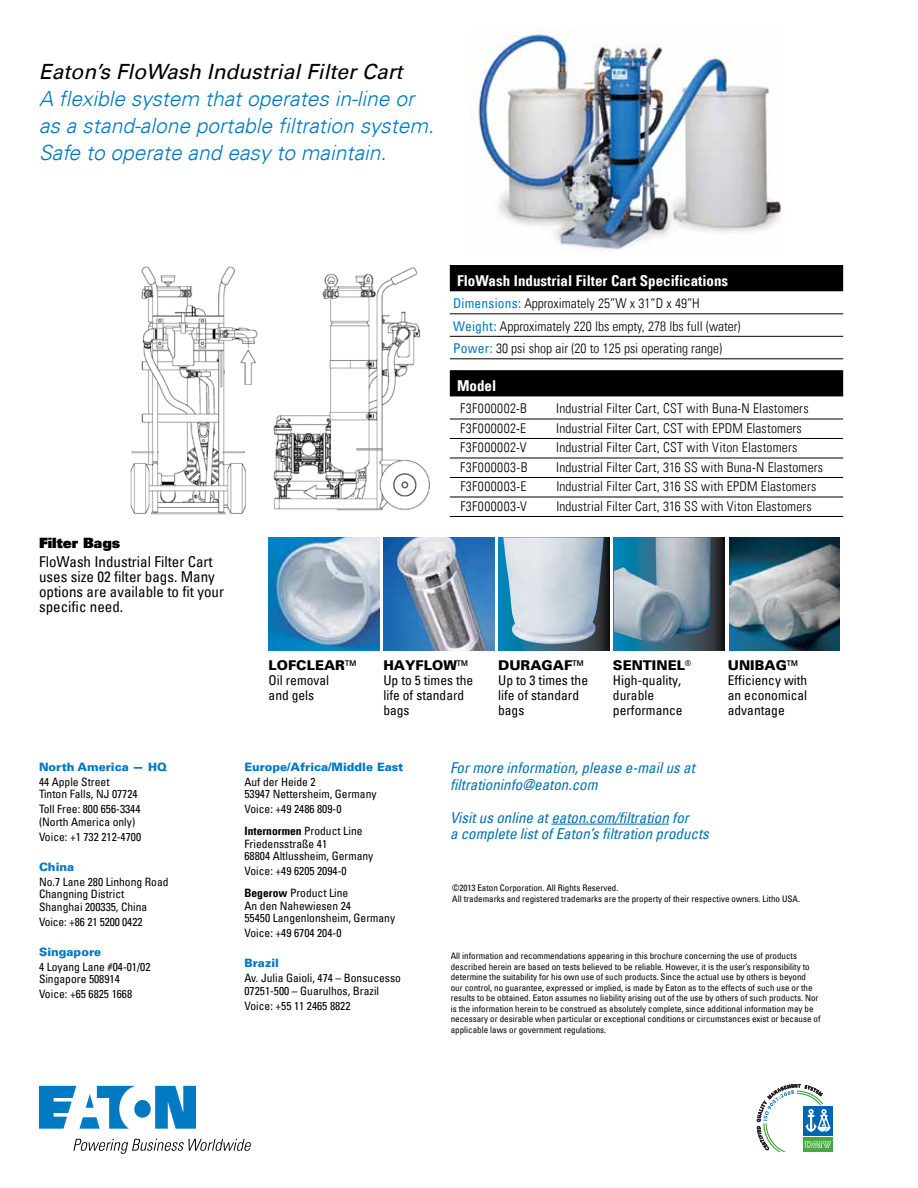
<style>
.page{position:relative;width:918px;height:1188px;background:#fff}
.page>*{position:absolute;margin:0;border:0;box-sizing:border-box;transform-origin:0 0}
.t1{font:italic 300 21px/27px "Univers LT";color:#0079c1}
.t2{font:italic 21px "Univers LT";color:#000}
.t3{font:italic condensed 15px/16.5px "Univers LT";color:#0070b2}
.t4{font:condensed 15px/15px "Univers LT";color:#000}
.t5{font:700 condensed 15px "Univers LT";color:#fff}
.t6{font:900 14.25px "Univers LT";color:#000}
.t7{font:300 condensed 13.5px/22.5px "Univers LT";letter-spacing:.01em;color:#000}
.t8{font:condensed 13.5px/15px "Univers LT";color:#000}
.t9{font:300 condensed 13.5px "Univers LT";letter-spacing:.035em;color:#000}
.t10{font:condensed 11.55px/12.8px "Univers LT";color:#000}
.t11{font:900 11.55px "Univers LT";color:#0079c1}
.t12{font:condensed 9px/10.5px "Univers LT";color:#000}
.s1{font-weight:400;color:#0079c1}
.s2{font-weight:900;font-stretch:normal}
.s3{font-weight:700}
</style>
<div class="page">
<img style="left:268px;top:537px;width:112px;height:113px">
<img style="left:384px;top:537px;width:111px;height:113px">
<svg style="left:499px;top:537px;width:111px;height:113px;background:#194e64"></svg>
<img style="left:503px;top:537px;width:101px;height:107px">
<svg style="left:614px;top:537px;width:111px;height:113px;background:#25333a"></svg>
<img style="left:614px;top:537px;width:98px;height:109px">
<img style="left:729px;top:537px;width:111px;height:113px">
<img style="left:130px;top:266px;width:128px;height:249px">
<img style="left:273px;top:267px;width:157px;height:244px">
<div style="left:450px;top:265px;width:393px;height:26px;background:#000"></div>
<hr style="left:450px;top:313px;width:393px;height:1px;background:#000">
<hr style="left:450px;top:336px;width:393px;height:1px;background:#000">
<hr style="left:450px;top:358px;width:393px;height:1px;background:#000">
<div style="left:450px;top:370px;width:393px;height:26px;background:#000"></div>
<hr style="left:450px;top:419px;width:393px;height:1px;background:#000">
<hr style="left:450px;top:438px;width:393px;height:1px;background:#000">
<hr style="left:450px;top:458px;width:393px;height:1px;background:#000">
<hr style="left:450px;top:477px;width:393px;height:1px;background:#000">
<hr style="left:450px;top:497px;width:393px;height:1px;background:#000">
<hr style="left:450px;top:516px;width:393px;height:1px;background:#000">
<img style="left:471px;top:27px;width:311px;height:224px">
<svg style="left:39px;top:1086px;width:157px;height:43px"></svg>
<svg style="left:73px;top:1139px;width:178px;height:15px"></svg>
<hr style="left:551px;top:824px;width:118px;height:1px;background:#0070b2">
<div style="left:803px;top:1107px;width:29px;height:29px;background:#0066b3"></div>
<div style="left:803px;top:1138px;width:29px;height:14px;background:#48a842"></div>
<svg style="left:757px;top:1084px;width:74px;height:68px"></svg>
<h1 class="t2" style="left:39px;top:59px;width:365px">Eaton’s FloWash Industrial Filter Cart</h1>
<h1 class="t1" style="left:39px;top:85px;width:396px">A flexible system that operates in-line or as a stand-alone portable filtration system.<br>Safe to operate and easy to maintain.</h1>
<h3 class="t6" style="left:39px;top:533px;width:83px">Filter Bags</h3>
<h2 class="t4" style="left:39px;top:554px;width:186px">FloWash Industrial Filter Cart uses size 02 filter bags. Many options are available to fit your specific need.</h2>
<h2 class="t5" style="left:457px;top:271px;width:273px">FloWash Industrial Filter Cart Specifications</h2>
<h3 class="t7" style="left:453px;top:292px;width:289px"><span class="s1">Dimensions:</span> Approximately 25”W x 31”D x 49”H<br><span class="s1">Weight:</span> Approximately 220 lbs empty, 278 lbs full (water)<br><span class="s1">Power:</span> 30 psi shop air (20 to 125 psi operating range)</h3>
<h2 class="t5" style="left:457px;top:376px;width:41px">Model</h2>
<h3 class="t9" style="left:460px;top:400px;width:68px">F3F000002-B</h3>
<h3 class="t7" style="left:556px;top:397px;width:254px">Industrial Filter Cart, CST with Buna-N Elastomers</h3>
<h3 class="t9" style="left:460px;top:420px;width:67px">F3F000002-E</h3>
<h3 class="t7" style="left:556px;top:417px;width:247px">Industrial Filter Cart, CST with EPDM Elastomers</h3>
<h3 class="t9" style="left:460px;top:439px;width:68px">F3F000002-V</h3>
<h3 class="t7" style="left:556px;top:436px;width:243px">Industrial Filter Cart, Cst with Viton Elastomers</h3>
<h3 class="t9" style="left:460px;top:459px;width:69px">F3F000003-B</h3>
<h3 class="t7" style="left:556px;top:456px;width:268px">Industrial Filter Cart, 316 Ss with Buna-N Elastomers</h3>
<h3 class="t9" style="left:460px;top:478px;width:68px">F3F000003-E</h3>
<h3 class="t7" style="left:556px;top:475px;width:262px">Industrial Filter Cart, 316 Ss with EPDM Elastomers</h3>
<h3 class="t9" style="left:460px;top:498px;width:68px">F3F000003-V</h3>
<h3 class="t7" style="left:556px;top:495px;width:257px">Industrial Filter Cart, 316 Ss with Viton Elastomers</h3>
<p class="t11" style="left:39px;top:759px;width:129px">North America — HQ</p>
<p class="t10" style="left:39px;top:775px;width:100px">44 Apple Street<br>Tinton Falls, NJ 07724</p>
<p class="t10" style="left:39px;top:803px;width:103px">Toll Free: 800 656-3344 (North America only)</p>
<p class="t10" style="left:39px;top:830px;width:104px">Voice: +1 732 212-4700</p>
<p class="t11" style="left:39px;top:859px;width:37px">China</p>
<p class="t10" style="left:39px;top:875px;width:131px">No.7 Lane 280 Linhong Road<br>Changning District<br>Shanghai 200335, China</p>
<p class="t10" style="left:39px;top:915px;width:105px">Voice: +86 21 5200 0422</p>
<p class="t11" style="left:39px;top:944px;width:64px">Singapore</p>
<p class="t10" style="left:39px;top:960px;width:113px">4 Loyang Lane #04-01/02<br>Singapore 508914</p>
<p class="t10" style="left:39px;top:988px;width:95px">Voice: +65 6825 1668</p>
<h3 class="t8" style="left:269px;top:658px;width:89px"><span class="s2">Lofclear</span>™<br>Oil removal<br>and gels</h3>
<h3 class="t8" style="left:383px;top:658px;width:91px"><span class="s2">Hayflow</span>™<br>Up to 5 times the life of standard bags</h3>
<h3 class="t8" style="left:498px;top:658px;width:91px"><span class="s2">Duragaf</span>™<br>Up to 3 times the life of standard bags</h3>
<h3 class="t8" style="left:613px;top:658px;width:80px"><span class="s2">Sentinel</span><sup>®<br></sup>High-quality, durable performance</h3>
<h3 class="t8" style="left:728px;top:658px;width:81px"><span class="s2">Unibag</span>™<br>Efficiency with an economical advantage</h3>
<p class="t11" style="left:244px;top:759px;width:160px">Europe/Africa/Middle East</p>
<p class="t10" style="left:244px;top:775px;width:134px">Auf der Heide 2<br>53947 Nettersheim, Germany</p>
<p class="t10" style="left:244px;top:798px;width:120px;line-height:21.6px">Voice: +49 2486 809-0<br><span class="s3">Internormen</span> Product Line</p>
<p class="t10" style="left:244px;top:837px;width:130px">Friedensstraße 41<br>68804 Altlussheim, Germany</p>
<p class="t10" style="left:244px;top:860px;width:105px;line-height:21.6px">Voice: +49 6205 2094-0<br><span class="s3">Begerow</span> Product Line</p>
<p class="t10" style="left:244px;top:899px;width:152px">An den Nahewiesen 24<br>55450 Langenlonsheim, Germany</p>
<p class="t10" style="left:244px;top:927px;width:99px">Voice: +49 6704 204-0</p>
<p class="t11" style="left:244px;top:956px;width:36px">Brazil</p>
<p class="t10" style="left:244px;top:971px;width:158px">Av. Julia Gaioli, 474 – Bonsucesso<br>07251-500 – Guarulhos, Brazil</p>
<p class="t10" style="left:244px;top:999px;width:108px">Voice: +55 11 2465 8822</p>
<h2 class="t3" style="left:450px;top:759px;width:246px">For more information, please e-mail us at filtrationinfo@eaton.com</h2>
<h2 class="t3" style="left:450px;top:809px;width:260px">Visit us online at eaton.com/filtration for<br>a complete list of Eaton’s filtration products</h2>
<p class="t12" style="left:452px;top:883px;width:349px">©2013 Eaton Corporation. All Rights Reserved.<br>All trademarks and registered trademarks are the property of their respective owners. Litho USA.</p>
<p class="t12" style="left:451px;top:951px;width:371px">All information and recommendations appearing in this brochure concerning the use of products described herein are based on tests believed to be reliable. However, it is the user’s responsibility to determine the suitability for his own use of such products. Since the actual use by others is beyond<br>our control, no guarantee, expressed or implied, is made by Eaton as to the effects of such use or the results to be obtained. Eaton assumes no liability arising out of the use by others of such products. Nor is the information herein to be construed as absolutely complete, since additional information may be necessary or desirable when particular or exceptional conditions or circumstances exist or because of applicable laws or government regulations.</p>
</div>
